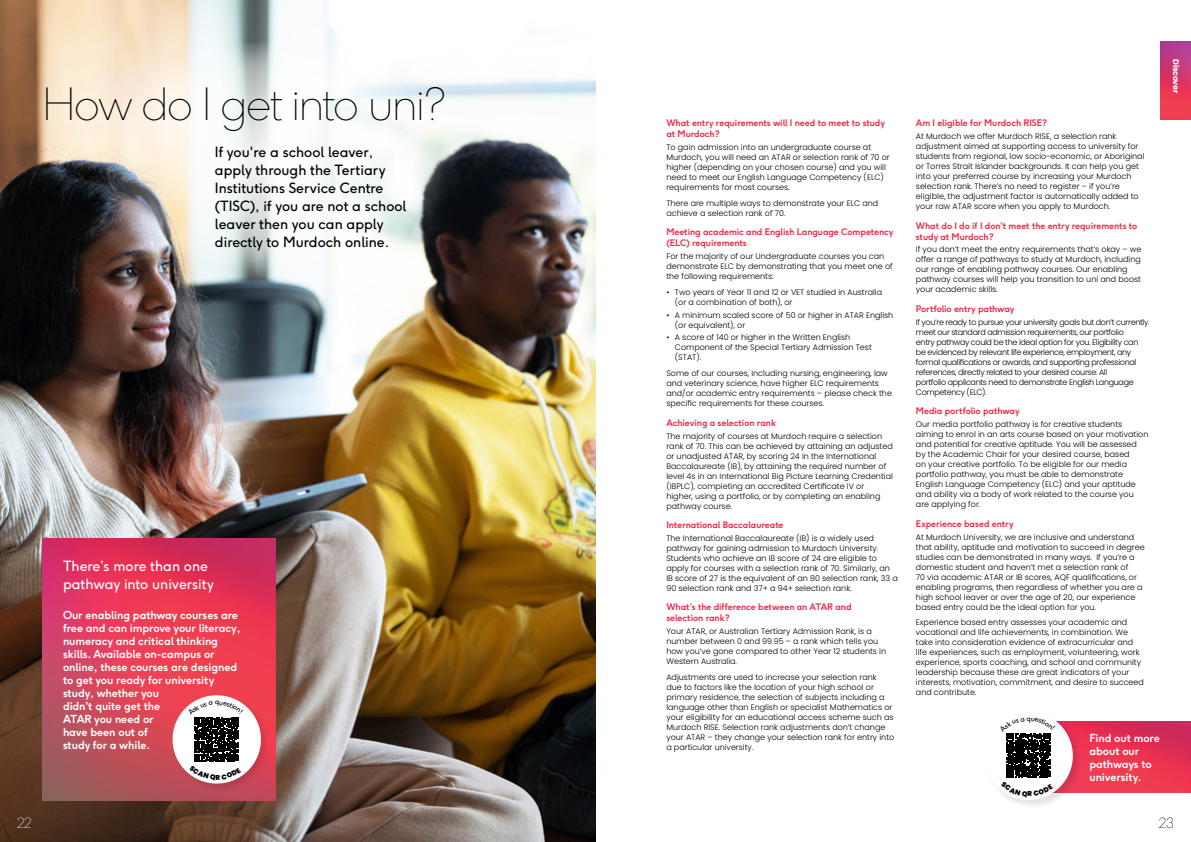
<style>
.page{position:relative;width:1191px;height:842px;background:#fff}
.page>*{position:absolute;margin:0;border:0;box-sizing:border-box;transform-origin:0 0}
.t1{font:100 44px "F37 Ginger";letter-spacing:-.03em;color:#000}
.t2{font:14px/18px "F37 Ginger";color:#000}
.t3{font:14px/18px "F37 Ginger";color:#fff}
.t4{font:100 14px "F37 Ginger";color:#fff}
.t5{font:100 14px "F37 Ginger";color:#000}
.t6{font:700 11px/13px "F37 Ginger";letter-spacing:-.01em;color:#fff}
.t7{font:700 9px/11px "F37 Ginger";letter-spacing:-.01em;color:#e92c4a}
.t8{font:300 8px/10px "Poppins";color:#000}
.t9{font:300 8px/10px "Poppins";letter-spacing:-.04em;color:#000}
.t10{font:700 8px "Poppins";letter-spacing:-.025em;color:#fff}
</style>
<div class="page">
<img style="left:0;top:0;width:595px;height:842px">
<img style="left:87px;top:42px;width:373px;height:234px;border-radius:50%">
<img style="left:1082px;top:721px;width:109px;height:71px">
<div style="left:983px;top:710px;width:99px;height:99px;background:#000;opacity:.12"></div>
<div style="left:984px;top:711px;width:88px;height:89px;background:#fff;border-radius:50%"></div>
<svg style="left:178px;top:165px;width:262px;height:120px"></svg>
<img style="left:43px;top:539px;width:232px;height:261px">
<div style="left:171px;top:694px;width:99px;height:99px;background:#000;opacity:.12"></div>
<div style="left:172px;top:695px;width:89px;height:88px;background:#fff;border-radius:50%"></div>
<svg style="left:9px;top:50px;width:470px;height:115px"></svg>
<img style="left:1160px;top:42px;width:31px;height:77px">
<svg style="left:999px;top:717px;width:56px;height:80px"></svg>
<svg style="left:188px;top:701px;width:55px;height:80px"></svg>
<h1 class="t1" style="left:43px;top:77px;width:405px">How do I get into uni?</h1>
<h2 class="t2" style="left:215px;top:143px;width:193px">If you're a school leaver, apply through the Tertiary<br>Institutions Service Centre (TISC), if you are not a school leaver then you can apply directly to Murdoch online.</h2>
<h2 class="t3" style="left:63px;top:557px;width:152px">There’s more than one pathway into university</h2>
<p class="t6" style="left:63px;top:609px;width:179px">Our enabling pathway courses are free and can improve your literacy, numeracy and critical thinking skills. Available on-campus or online, these courses are designed to get you ready for university study, whether you<br>didn’t quite get the<br>ATAR you need or<br>have been out of<br>study for a while.</p>
<p class="t7" style="left:666px;top:117px;width:220px">What entry requirements will I need to meet to study at Murdoch?</p>
<p class="t8" style="left:666px;top:142px;width:225px">To gain admission into an undergraduate course at Murdoch, you will need an ATAR or selection rank of 70 or higher (depending on your chosen course) and you will need to meet our English Language Competency (ELC) requirements for most courses.</p>
<p class="t8" style="left:666px;top:198px;width:213px">There are multiple ways to demonstrate your ELC and achieve a selection rank of 70.</p>
<p class="t7" style="left:666px;top:226px;width:229px">Meeting academic and English Language Competency (ELC) requirements</p>
<p class="t8" style="left:666px;top:251px;width:228px">For the majority of our Undergraduate courses you can demonstrate ELC by demonstrating that you meet one of the following requirements:</p>
<p class="t8" style="left:675px;top:287px;width:209px;text-indent:-9px">• Two years of Year 11 and 12 or VET studied in Australia (or a combination of both), or</p>
<p class="t8" style="left:675px;top:310px;width:220px;text-indent:-9px">• A minimum scaled score of 50 or higher in ATAR English (or equivalent), or</p>
<p class="t8" style="left:675px;top:333px;width:198px;text-indent:-9px">• A score of 140 or higher in the Written English<br>Component of the Special Tertiary Admission Test (STAT).</p>
<p class="t8" style="left:666px;top:368px;width:227px">Some of our courses, including nursing, engineering, law and veterinary science, have higher ELC requirements and/or academic entry requirements – please check the specific requirements for these courses.</p>
<p class="t7" style="left:666px;top:417px;width:111px">Achieving a selection rank</p>
<p class="t8" style="left:666px;top:431px;width:228px">The majority of courses at Murdoch require a selection rank of 70. This can be achieved by attaining an adjusted or unadjusted ATAR, by scoring 24 in the International Baccalaureate (IB), by attaining the required number of level 4s in an International Big Picture Learning Credential (IBPLC), completing an accredited Certificate IV or<br>higher, using a portfolio, or by completing an enabling pathway course.</p>
<p class="t7" style="left:666px;top:519px;width:119px">International Baccalaureate</p>
<p class="t8" style="left:666px;top:533px;width:233px">The International Baccalaureate (IB) is a widely used pathway for gaining admission to Murdoch University.<br>Students who achieve an IB score of 24 are eligible to apply for courses with a selection rank of 70. Similarly, an IB score of 27 is the equivalent of an 80 selection rank, 33 a 90 selection rank and 37+ a 94+ selection rank.</p>
<p class="t7" style="left:666px;top:601px;width:187px">What’s the difference between an ATAR and selection rank?</p>
<p class="t8" style="left:666px;top:626px;width:221px">Your ATAR, or Australian Tertiary Admission Rank, is a number between 0 and 99.95 – a rank which tells you how you’ve gone compared to other Year 12 students in Western Australia.</p>
<p class="t8" style="left:666px;top:672px;width:229px">Adjustments are used to increase your selection rank<br>due to factors like the location of your high school or primary residence, the selection of subjects including a language other than English or specialist Mathematics or your eligibility for an educational access scheme such as Murdoch RISE. Selection rank adjustments don’t change your ATAR – they change your selection rank for entry into a particular university.</p>
<p class="t7" style="left:916px;top:117px;width:132px">Am I eligible for Murdoch RISE?</p>
<p class="t8" style="left:916px;top:131px;width:230px">At Murdoch we offer Murdoch RISE, a selection rank adjustment aimed at supporting access to university for students from regional, low socio-economic, or Aboriginal or Torres Strait Islander backgrounds. It can help you get into your preferred course by increasing your Murdoch selection rank. There’s no need to register – if you’re eligible, the adjustment factor is automatically added to your raw ATAR score when you apply to Murdoch.</p>
<p class="t7" style="left:916px;top:220px;width:223px">What do I do if I don’t meet the entry requirements to study at Murdoch?</p>
<p class="t8" style="left:916px;top:245px;width:227px">If you don’t meet the entry requirements that’s okay – we offer a range of pathways to study at Murdoch, including our range of enabling pathway courses. Our enabling pathway courses will help you transition to uni and boost your academic skills.</p>
<p class="t7" style="left:916px;top:303px;width:100px">Portfolio entry pathway</p>
<p class="t9" style="left:916px;top:317px;width:234px">If you’re ready to pursue your university goals but don’t currently meet our standard admission requirements, our portfolio<br>entry pathway could be the ideal option for you. Eligibility can be evidenced by relevant life experience, employment, any formal qualifications or awards, and supporting professional references, directly related to your desired course. All<br>portfolio applicants need to demonstrate English Language Competency (ELC).</p>
<p class="t7" style="left:916px;top:405px;width:105px">Media portfolio pathway</p>
<p class="t8" style="left:916px;top:419px;width:234px">Our media portfolio pathway is for creative students aiming to enrol in an arts course based on your motivation and potential for creative aptitude. You will be assessed by the Academic Chair for your desired course, based<br>on your creative portfolio. To be eligible for our media portfolio pathway, you must be able to demonstrate English Language Competency (ELC) and your aptitude and ability via a body of work related to the course you are applying for.</p>
<p class="t7" style="left:916px;top:518px;width:99px">Experience based entry</p>
<p class="t8" style="left:916px;top:532px;width:230px">At Murdoch University, we are inclusive and understand that ability, aptitude and motivation to succeed in degree studies can be demonstrated in many ways. If you’re a domestic student and haven’t met a selection rank of<br>70 via academic ATAR or IB scores, AQF qualifications, or enabling programs, then regardless of whether you are a high school leaver or over the age of 20, our experience based entry could be the ideal option for you.</p>
<p class="t8" style="left:916px;top:617px;width:230px">Experience based entry assesses your academic and vocational and life achievements, in combination. We take into consideration evidence of extracurricular and life experiences, such as employment, volunteering, work experience, sports coaching, and school and community leadership because these are great indicators of your interests, motivation, commitment, and desire to succeed and contribute.</p>
<h3 class="t6" style="left:1089px;top:731px;width:72px">Find out more about our pathways to university.</h3>
<p class="t10" style="left:1180px;top:59px;width:36px;rotate:90deg">Discover</p>
<h2 class="t4" style="left:17px;top:814px;width:16px">22</h2>
<h2 class="t5" style="left:1158px;top:814px;width:17px">23</h2>
</div>
